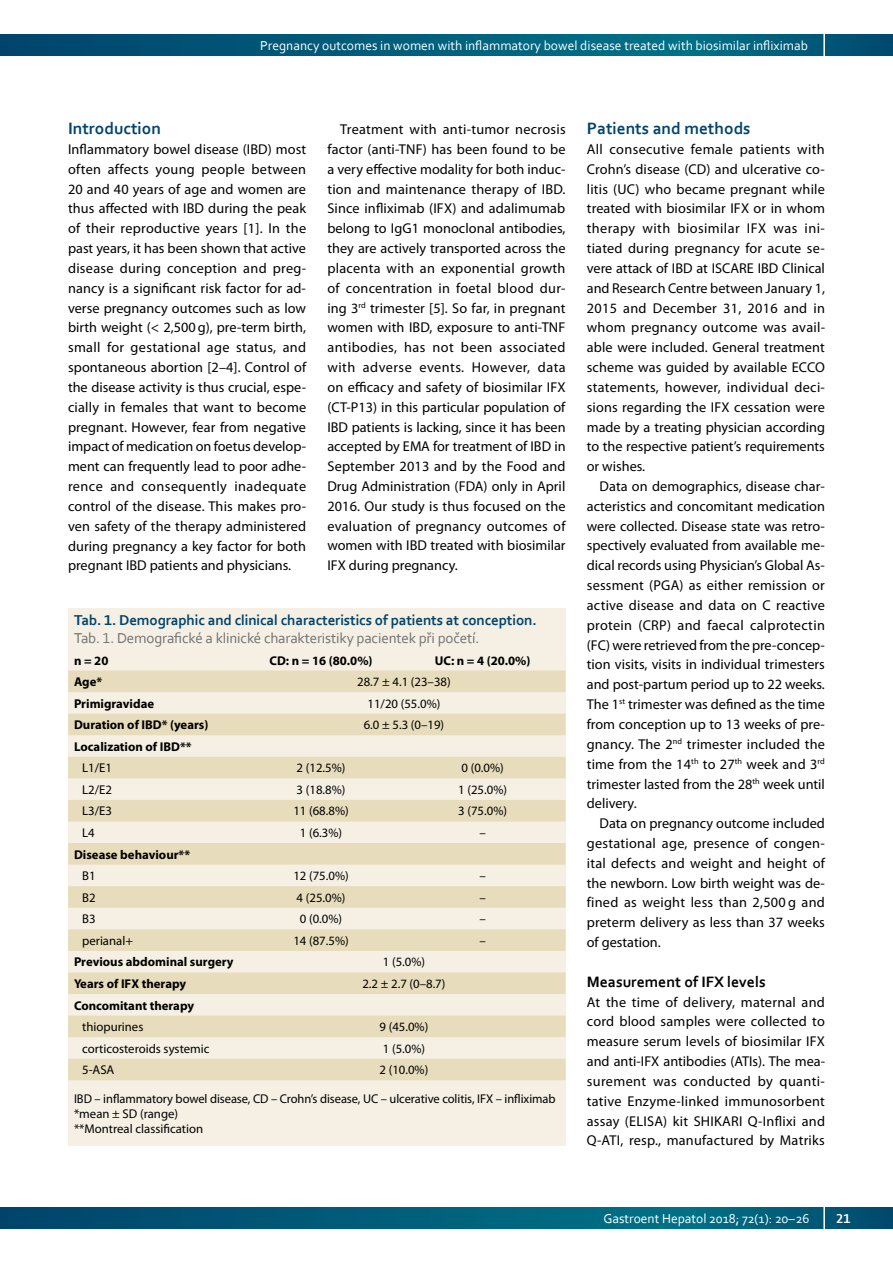
<style>
.page{position:relative;width:893px;height:1263px;background:#fff}
.page>*{position:absolute;margin:0;border:0;box-sizing:border-box;transform-origin:0 0}
.t1{font:700 17.25px "Corbel";color:#00446b}
.t2{font:700 15.75px "Corbel";color:#000}
.t3{font:700 15px "Corbel";letter-spacing:-.01em;color:#00446b}
.t4{font:15px "Corbel";letter-spacing:-.01em;color:#707172}
.t5{font:14.25px/19.8px "Myriad Pro";letter-spacing:.01em;color:#000;text-align:justify}
.t6{font:13.5px "Corbel";color:#fff}
.t7{font:700 13.5px "Corbel";color:#fff}
.t8{font:12.75px/15.3px "Myriad Pro";color:#000}
.t9{font:700 12.75px "Myriad Pro";color:#000}
</style>
<div class="page">
<svg style="left:0;top:34px;width:893px;height:22px;background:#005b79"></svg>
<hr style="left:823px;top:0;width:2px;height:79px;background:#fff">
<svg style="left:0;top:1207px;width:893px;height:22px;background:#005b79"></svg>
<hr style="left:823px;top:1184px;width:2px;height:79px;background:#fff">
<div style="left:68px;top:608px;width:498px;height:537px;background:#f5f0e3"></div>
<svg style="left:68px;top:670px;width:498px;height:410px;fill:#e7dcbc"></svg>
<p class="t6" style="left:260px;top:37px;width:549px">Pregnancy outcomes in women with inflammatory bowel disease treated with biosimilar infliximab</p>
<p class="t6" style="left:531px;top:37px;width:279px">Hereditárny angioedém ako príčina bolestí brucha</p>
<p class="t1" style="left:68px;top:118px;width:95px">Introduction</p>
<p class="t5" style="left:68px;top:139px;width:240px">Inflammatory bowel disease (IBD) most often affects young people between 20 and 40 years of age and women are thus afected with IBD during the peak of their reproductive years [1]. In the past years, it has been shown that active disease during conception and preg&shy;nancy is a significant risk factor for ad&shy;verse pregnancy outcomes such as low birth weight (&lt; 2,500g), pre-term birth, small for gestational age status, and spontaneous abortion [2–4]. Control of the disease activity is thus crucial, espe&shy;cially in females that want to become pregnant. However, fear from negative impact of medication on foetus develop&shy;ment can frequently lead to poor adhe&shy;rence and consequently inadequate control of the disease. This makes pro&shy;ven safety of the therapy administered during pregnancy a key factor for both pregnant IBD patients and physicians.</p>
<p class="t5" style="left:327px;top:119px;width:240px;text-align:left;text-indent:13px">Treatment with anti-tumor necrosis factor (anti-TNF) has been found to be a very efective modality for both induc&shy;tion and maintenance therapy of IBD.<br>Since infliximab (IFX) and adalimumab belong to IgG1 monoclonal antibodies, they are actively transported across the placenta with an exponential growth of concentration in foetal blood dur-- ing 3<sup>rd</sup> trimester [5]. So far, in pregnant women with IBD, exposure to anti-TNF antibodies, has not been associated with adverse events. However, data on ef-ficacy and safety of biosimilar IFX (CT-P13) in this particular population of IBD patients is lacking, since it has been accepted by EMA for treatment of IBD in September 2013 and by the Food and Drug Administration (FDA) only in April 2016. Our study is thus focused on the evaluation of pregnancy outcomes of women with IBD treated with biosimilar IFX during pregnancy.</p>
<p class="t3" style="left:74px;top:611px;width:464px">Tab. 1. Demographic and clinical characteristics of patients at conception.</p>
<p class="t4" style="left:74px;top:629px;width:407px">Tab. 1. Demografické a klinické charakteristiky pacientek při početí.</p>
<p class="t9" style="left:74px;top:652px;width:36px">n = 20</p>
<p class="t9" style="left:269px;top:652px;width:105px">CD: n = 16 (80.0%)</p>
<p class="t9" style="left:435px;top:652px;width:97px">UC: n = 4 (20.0%)</p>
<p class="t9" style="left:74px;top:673px;width:30px">Age*</p>
<p class="t8" style="left:357px;top:674px;width:95px">28.7 ± 4.1 (23–38)</p>
<p class="t9" style="left:74px;top:695px;width:82px">Primigravidae</p>
<p class="t8" style="left:368px;top:695px;width:74px">11/20 (55.0%)</p>
<p class="t9" style="left:74px;top:717px;width:136px">Duration of IBD* (years)</p>
<p class="t8" style="left:364px;top:717px;width:82px">6.0 ± 5.3 (0–19)</p>
<p class="t9" style="left:74px;top:738px;width:119px">Localization of IBD**</p>
<p class="t8" style="left:82px;top:760px;width:31px">L1/E1</p>
<p class="t8" style="left:297px;top:760px;width:50px">2 (12.5%)</p>
<p class="t8" style="left:461px;top:760px;width:44px">0 (0.0%)</p>
<p class="t8" style="left:82px;top:782px;width:31px">L2/E2</p>
<p class="t8" style="left:297px;top:782px;width:50px">3 (18.8%)</p>
<p class="t8" style="left:458px;top:782px;width:50px">1 (25.0%)</p>
<p class="t8" style="left:82px;top:803px;width:31px">L3/E3</p>
<p class="t8" style="left:293px;top:803px;width:57px">11 (68.8%)</p>
<p class="t8" style="left:458px;top:803px;width:50px">3 (75.0%)</p>
<p class="t8" style="left:82px;top:825px;width:14px">L4</p>
<p class="t8" style="left:300px;top:825px;width:44px">1 (6.3%)</p>
<p class="t8" style="left:479px;top:825px;width:8px">–</p>
<p class="t9" style="left:74px;top:846px;width:118px">Disease behaviour**</p>
<p class="t8" style="left:82px;top:868px;width:15px">B1</p>
<p class="t8" style="left:293px;top:868px;width:57px">12 (75.0%)</p>
<p class="t8" style="left:479px;top:868px;width:8px">–</p>
<p class="t8" style="left:82px;top:890px;width:15px">B2</p>
<p class="t8" style="left:297px;top:890px;width:50px">4 (25.0%)</p>
<p class="t8" style="left:479px;top:890px;width:8px">–</p>
<p class="t8" style="left:82px;top:911px;width:15px">B3</p>
<p class="t8" style="left:300px;top:911px;width:44px">0 (0.0%)</p>
<p class="t8" style="left:479px;top:911px;width:8px">–</p>
<p class="t8" style="left:82px;top:933px;width:52px">perianal+</p>
<p class="t8" style="left:293px;top:933px;width:57px">14 (87.5%)</p>
<p class="t8" style="left:479px;top:933px;width:8px">–</p>
<p class="t9" style="left:74px;top:954px;width:161px">Previous abdominal surgery</p>
<p class="t8" style="left:383px;top:954px;width:44px">1 (5.0%)</p>
<p class="t9" style="left:74px;top:975px;width:114px">Years of IFX therapy</p>
<p class="t8" style="left:362px;top:976px;width:85px">2.2 ± 2.7 (0–8.7)</p>
<p class="t9" style="left:74px;top:997px;width:122px">Concomitant therapy</p>
<p class="t8" style="left:82px;top:1019px;width:63px">thiopurines</p>
<p class="t8" style="left:379px;top:1019px;width:50px">9 (45.0%)</p>
<p class="t8" style="left:82px;top:1040px;width:129px">corticosteroids systemic</p>
<p class="t8" style="left:383px;top:1040px;width:44px">1 (5.0%)</p>
<p class="t8" style="left:82px;top:1062px;width:34px">5-ASA</p>
<p class="t8" style="left:379px;top:1062px;width:50px">2 (10.0%)</p>
<p class="t8" style="left:74px;top:1090px;width:483px">IBD – inflammatory bowel disease, CD – Crohn’s disease, UC – ulcerative colitis, IFX – infliximab *mean ± SD (range)<br>**Montreal classification</p>
<p class="t1" style="left:587px;top:118px;width:165px">Patients and methods</p>
<p class="t5" style="left:587px;top:139px;width:240px">All consecutive female patients with Crohn’s disease (CD) and ulcerative co&shy;litis (UC) who became pregnant while treated with biosimilar IFX or in whom therapy with biosimilar IFX was ini&shy;tiated during pregnancy for acute se&shy;vere attack of IBD at ISCARE IBD Clinical and Research Centre between January 1, 2015 and December 31, 2016 and in whom pregnancy outcome was avail&shy;able were included. General treatment scheme was guided by available ECCO statements, however, individual deci&shy;sions regarding the IFX cessation were made by a treating physician according to the respective patient’s requirements or wishes.</p>
<p class="t5" style="left:587px;top:476px;width:240px;text-indent:13px">Data on demographics, disease char&shy;acteristics and concomitant medication were collected. Disease state was retro&shy;spectively evaluated from available me&shy;dical records using Physician’s Global As&shy;sessment (PGA) as either remission or active disease and data on C reactive protein (CRP) and faecal calprotectin (FC) were retrieved from the pre-concep&shy;tion visits, visits in individual trimesters and post-partum period up to 22 weeks.<br>The 1<sup>st</sup> trimester was defined as the time from conception up to 13 weeks of pre&shy;gnancy. The 2<sup>nd</sup> trimester included the time from the 14<sup>th</sup> to 27<sup>th</sup> week and 3<sup>rd </sup>trimester lasted from the 28<sup>th</sup> week until delivery.</p>
<p class="t5" style="left:587px;top:813px;width:240px;text-indent:13px">Data on pregnancy outcome included gestational age, presence of congen&shy;ital defects and weight and height of the newborn. Low birth weight was de&shy;fined as weight less than 2,500 g and preterm delivery as less than 37 weeks of gestation.</p>
<p class="t2" style="left:587px;top:972px;width:180px">Measurement of IFX levels</p>
<p class="t5" style="left:587px;top:992px;width:240px">At the time of delivery, maternal and cord blood samples were collected to measure serum levels of biosimilar IFX and anti-IFX antibodies (ATIs). The mea&shy;surement was conducted by quanti&shy;tative Enzyme-linked immunosorbent assay (ELISA) kit SHIKARI Q-Inflixi and Q-ATI, resp., manufactured by Matriks</p>
<p class="t6" style="left:603px;top:1210px;width:208px">Gastroent Hepatol 2018; 72(1): 20–26</p>
<p class="t7" style="left:836px;top:1210px;width:16px">21</p>
</div>
